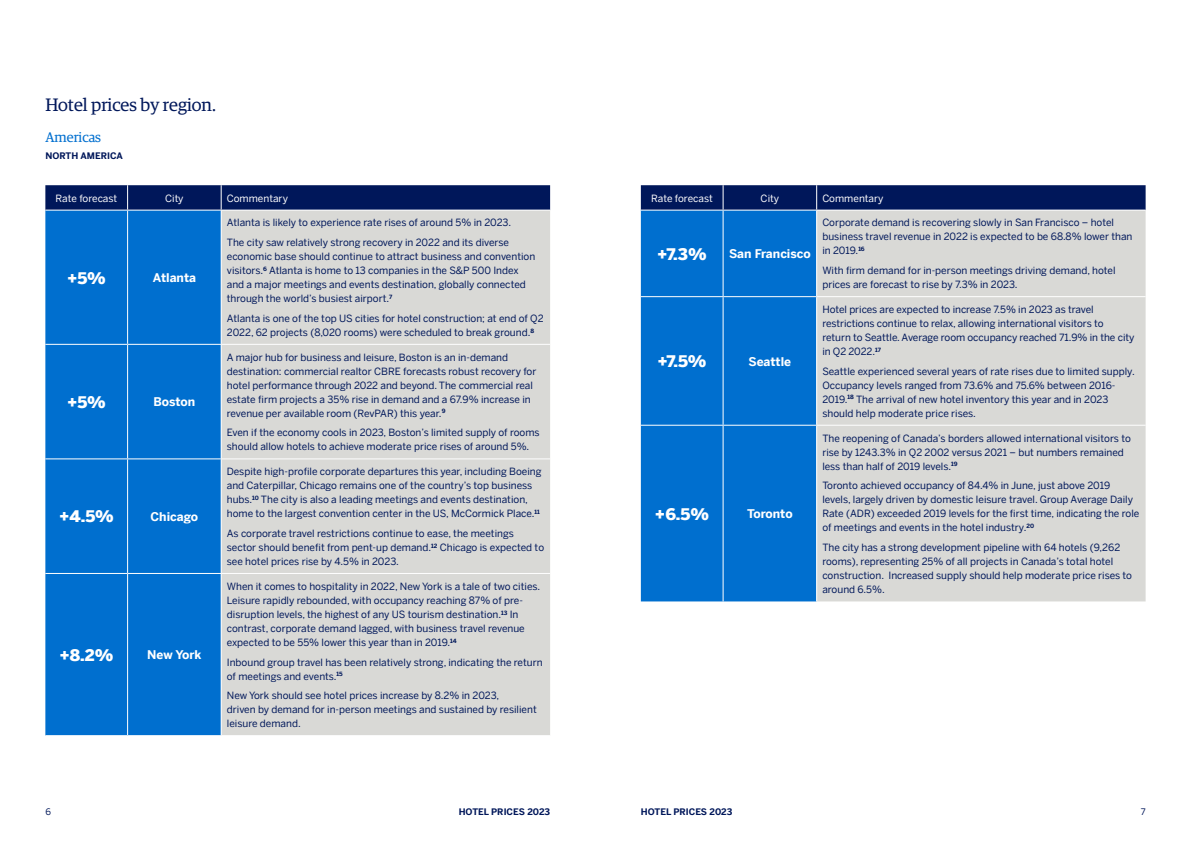
<style>
.page{position:relative;width:1191px;height:842px;background:#fff}
.page>*{position:absolute;margin:0;border:0;box-sizing:border-box;transform-origin:0 0}
.t1{font:18px "Guardian Egyp";color:#00175a}
.t2{font:900 16px "Benton Sans";color:#fff}
.t3{font:14px "Guardian Egyp";color:#006fcf}
.t4{font:700 12px "Benton Sans";color:#fff}
.t5{font:10px/14px "Benton Sans";color:#00175a}
.t6{font:10px "Benton Sans";color:#fff}
.t7{font:700 9px "Benton Sans";color:#00175a}
.t8{font:9px "Benton Sans";color:#00175a}
</style>
<div class="page">
<div style="left:45px;top:211px;width:176px;height:524px;background:#006fcf"></div>
<div style="left:222px;top:211px;width:328px;height:524px;background:#d9d9d6"></div>
<hr style="left:127px;top:211px;width:1px;height:133px;background:#fff">
<hr style="left:45px;top:344px;width:83px;height:1px;background:#fff">
<hr style="left:128px;top:344px;width:93px;height:1px;background:#fff">
<hr style="left:127px;top:345px;width:1px;height:113px;background:#fff">
<hr style="left:221px;top:344px;width:329px;height:1px;background:#fff">
<hr style="left:45px;top:458px;width:83px;height:1px;background:#fff">
<hr style="left:128px;top:458px;width:93px;height:1px;background:#fff">
<hr style="left:127px;top:459px;width:1px;height:114px;background:#fff">
<hr style="left:221px;top:458px;width:329px;height:1px;background:#fff">
<hr style="left:45px;top:573px;width:83px;height:1px;background:#fff">
<hr style="left:128px;top:573px;width:93px;height:1px;background:#fff">
<hr style="left:127px;top:574px;width:1px;height:161px;background:#fff">
<hr style="left:221px;top:573px;width:329px;height:1px;background:#fff">
<svg style="left:45px;top:185px;width:505px;height:25px;background:#071d5e"></svg>
<div style="left:641px;top:211px;width:175px;height:390px;background:#006fcf"></div>
<div style="left:817px;top:211px;width:328px;height:390px;background:#d9d9d6"></div>
<svg style="left:641px;top:185px;width:504px;height:25px;background:#061d5e"></svg>
<hr style="left:722px;top:211px;width:1px;height:85px;background:#fff">
<hr style="left:641px;top:296px;width:82px;height:1px;background:#fff">
<hr style="left:723px;top:296px;width:93px;height:1px;background:#fff">
<hr style="left:722px;top:297px;width:1px;height:128px;background:#fff">
<hr style="left:816px;top:296px;width:329px;height:1px;background:#fff">
<hr style="left:641px;top:425px;width:82px;height:1px;background:#fff">
<hr style="left:723px;top:425px;width:93px;height:1px;background:#fff">
<hr style="left:722px;top:426px;width:1px;height:175px;background:#fff">
<hr style="left:816px;top:425px;width:329px;height:1px;background:#fff">
<h1 class="t1" style="left:45px;top:92px;width:172px">Hotel prices by region.</h1>
<h3 class="t3" style="left:45px;top:127px;width:57px">Americas</h3>
<p class="t7" style="left:45px;top:150px;width:79px">NORTH AMERICA</p>
<p class="t6" style="left:56px;top:191px;width:63px">Rate forecast</p>
<p class="t6" style="left:165px;top:191px;width:20px">City</p>
<p class="t6" style="left:227px;top:191px;width:63px">Commentary</p>
<h2 class="t2" style="left:67px;top:266px;width:40px">+5%</h2>
<p class="t4" style="left:153px;top:269px;width:45px">Atlanta</p>
<h2 class="t2" style="left:67px;top:390px;width:40px">+5%</h2>
<p class="t4" style="left:153px;top:393px;width:43px">Boston</p>
<h2 class="t2" style="left:59px;top:505px;width:56px">+4.5%</h2>
<p class="t4" style="left:151px;top:508px;width:49px">Chicago</p>
<h2 class="t2" style="left:59px;top:643px;width:56px">+8.2%</h2>
<p class="t4" style="left:147px;top:646px;width:56px">New York</p>
<p class="t5" style="left:227px;top:212px;width:286px;line-height:19.7px">Atlanta is likely to experience rate rises of around 5% in 2023.<br>The city saw relatively strong recovery in 2022 and its diverse</p>
<p class="t5" style="left:227px;top:249px;width:310px">economic base should continue to attract business and convention visitors.<sup>6</sup> Atlanta is home to 13 companies in the S&amp;P 500 Index and a major meetings and events destination, globally connected through the world’s busiest airport.<sup>7</sup></p>
<p class="t5" style="left:227px;top:311px;width:318px">Atlanta is one of the top US cities for hotel construction; at end of Q2<br>2022, 62 projects (8,020 rooms) were scheduled to break ground.<sup>8</sup></p>
<p class="t5" style="left:227px;top:350px;width:311px">A major hub for business and leisure, Boston is an in-demand destination: commercial realtor CBRE forecasts robust recovery for hotel performance through 2022 and beyond. The commercial real estate firm projects a 35% rise in demand and a 67.9% increase in revenue per available room (RevPAR) this year.<sup>9</sup></p>
<p class="t5" style="left:227px;top:425px;width:314px">Even if the economy cools in 2023, Boston’s limited supply of rooms should allow hotels to achieve moderate price rises of around 5%.</p>
<p class="t5" style="left:227px;top:464px;width:316px">Despite high-profile corporate departures this year, including Boeing and Caterpillar, Chicago remains one of the country’s top business hubs.<sup>10</sup> The city is also a leading meetings and events destination, home to the largest convention center in the US, McCormick Place.<sup>11</sup></p>
<p class="t5" style="left:227px;top:526px;width:319px">As corporate travel restrictions continue to ease, the meetings sector should benefit from pent-up demand.<sup>12</sup> Chicago is expected to see hotel prices rise by 4.5% in 2023.</p>
<p class="t5" style="left:227px;top:579px;width:315px">When it comes to hospitality in 2022, New York is a tale of two cities.<br>Leisure rapidly rebounded, with occupancy reaching 87% of pre&shy;disruption levels, the highest of any US tourism destination.<sup>13</sup> In contrast, corporate demand lagged, with business travel revenue expected to be 55% lower this year than in 2019.<sup>14</sup></p>
<p class="t5" style="left:227px;top:654px;width:317px">Inbound group travel has been relatively strong, indicating the return of meetings and events.<sup>15</sup></p>
<p class="t5" style="left:227px;top:688px;width:311px">New York should see hotel prices increase by 8.2% in 2023,<br>driven by demand for in-person meetings and sustained by resilient leisure demand.</p>
<p class="t6" style="left:651px;top:191px;width:63px">Rate forecast</p>
<p class="t6" style="left:760px;top:191px;width:20px">City</p>
<p class="t6" style="left:822px;top:191px;width:63px">Commentary</p>
<h2 class="t2" style="left:657px;top:242px;width:51px">+7.3%</h2>
<p class="t4" style="left:729px;top:245px;width:83px">San Francisco</p>
<h2 class="t2" style="left:657px;top:349px;width:51px">+7.5%</h2>
<p class="t4" style="left:748px;top:352px;width:44px">Seattle</p>
<h2 class="t2" style="left:655px;top:502px;width:55px">+6.5%</h2>
<p class="t4" style="left:747px;top:505px;width:47px">Toronto</p>
<p class="t5" style="left:822px;top:215px;width:312px">Corporate demand is recovering slowly in San Francisco – hotel business travel revenue in 2022 is expected to be 68.8% lower than in 2019.<sup>16</sup></p>
<p class="t5" style="left:822px;top:263px;width:295px">With firm demand for in-person meetings driving demand, hotel prices are forecast to rise by 7.3% in 2023.</p>
<p class="t5" style="left:822px;top:302px;width:313px">Hotel prices are expected to increase 7.5% in 2023 as travel restrictions continue to relax, allowing international visitors to return to Seattle. Average room occupancy reached 71.9% in the city in Q2 2022.<sup>17</sup></p>
<p class="t5" style="left:822px;top:364px;width:314px">Seattle experienced several years of rate rises due to limited supply.<br>Occupancy levels ranged from 73.6% and 75.6% between 2016- 2019.<sup>18</sup> The arrival of new hotel inventory this year and in 2023 should help moderate price rises.</p>
<p class="t5" style="left:822px;top:430px;width:310px">The reopening of Canada’s borders allowed international visitors to rise by 1243.3% in Q2 2002 versus 2021 – but numbers remained less than half of 2019 levels.<sup>19</sup></p>
<p class="t5" style="left:822px;top:478px;width:318px">Toronto achieved occupancy of 84.4% in June, just above 2019 levels, largely driven by domestic leisure travel. Group Average Daily Rate (ADR) exceeded 2019 levels for the first time, indicating the role of meetings and events in the hotel industry.<sup>20</sup></p>
<p class="t5" style="left:822px;top:540px;width:311px">The city has a strong development pipeline with 64 hotels (9,262 rooms), representing 25% of all projects in Canada’s total hotel construction. Increased supply should help moderate price rises to around 6.5%.</p>
<p class="t8" style="left:45px;top:805px;width:7px">6</p>
<p class="t7" style="left:459px;top:805px;width:93px">HOTEL PRICES 2023</p>
<p class="t7" style="left:641px;top:805px;width:93px">HOTEL PRICES 2023</p>
<p class="t8" style="left:1140px;top:805px;width:6px">7</p>
</div>
